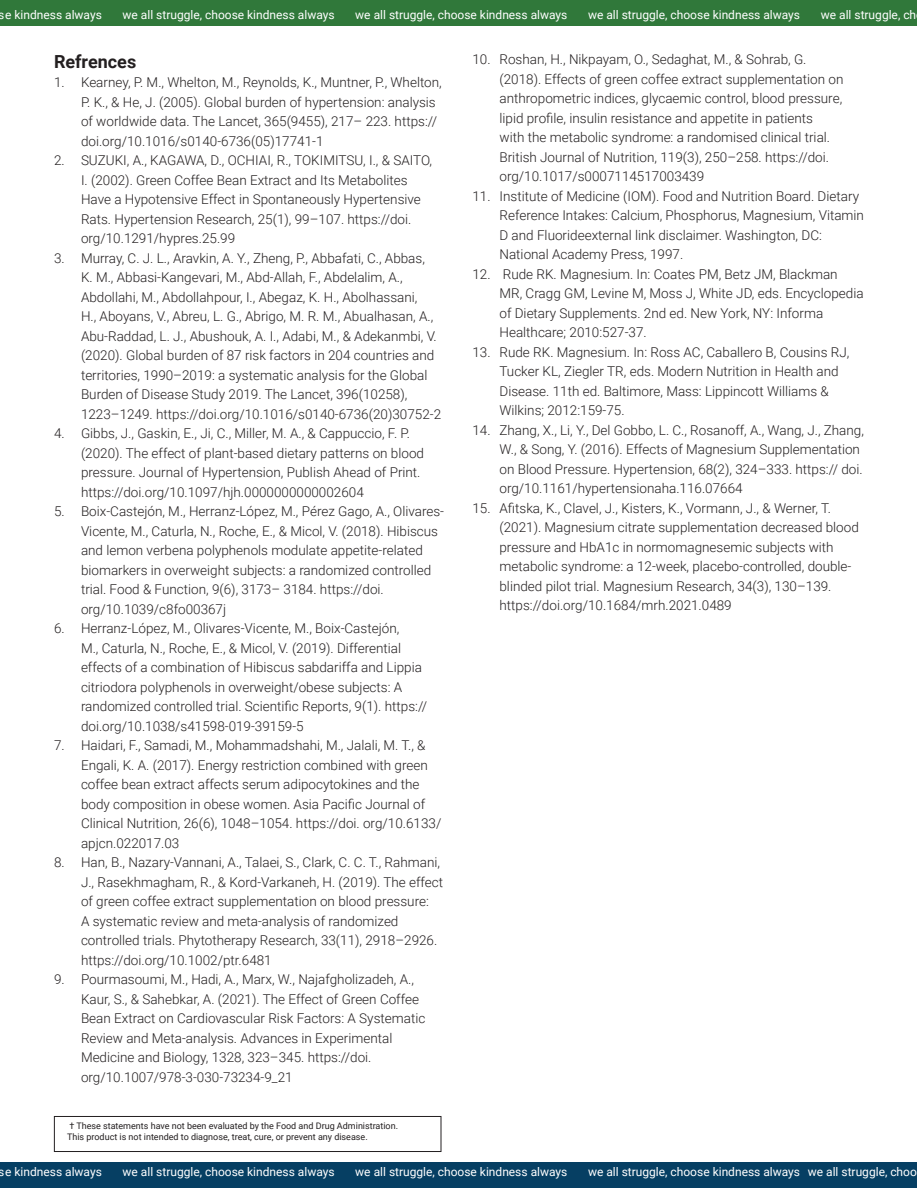
<style>
.page{position:relative;width:918px;height:1188px;background:#fff}
.page>*{position:absolute;margin:0;border:0;box-sizing:border-box;transform-origin:0 0}
.t1{font:700 18px "Roboto";color:#231f20}
.t2{font:300 13.5px/19.5px "Roboto";color:#231f20}
.t3{font:12px "Roboto";color:#fff}
.t4{font:9px/10.8px "Roboto";color:#231f20}
</style>
<div class="page">
<div style="left:1px;top:0;width:916px;height:26px;background:#30783a"></div>
<div style="left:1px;top:1162px;width:916px;height:26px;background:#063f63"></div>
<div style="left:54px;top:1116px;width:387px;height:36px;border:1px solid #231f20"></div>
<p class="t3" style="left:-1px;top:6px;width:104px">se kindness always</p>
<p class="t3" style="left:123px;top:6px;width:214px">we all struggle, choose kindness always</p>
<p class="t3" style="left:355px;top:6px;width:214px">we all struggle, choose kindness always</p>
<p class="t3" style="left:588px;top:6px;width:214px">we all struggle, choose kindness always</p>
<p class="t3" style="left:821px;top:6px;width:97px">we all struggle, ch</p>
<p class="t1" style="left:54px;top:48px;width:84px">Refrences</p>
<p class="t2" style="left:81px;top:72px;width:362px;text-indent:-27px">1. Kearney, P. M., Whelton, M., Reynolds, K., Muntner, P., Whelton, P. K., &amp; He, J. (2005). Global burden of hypertension: analysis of worldwide data. The Lancet, 365(9455), 217– 223. https:// doi.org/10.1016/s0140-6736(05)17741-1</p>
<p class="t2" style="left:81px;top:150px;width:353px;text-indent:-27px">2. SUZUKI, A., KAGAWA, D., OCHIAI, R., TOKIMITSU, I., &amp; SAITO, I. (2002). Green Coffee Bean Extract and Its Metabolites Have a Hypotensive Effect in Spontaneously Hypertensive Rats. Hypertension Research, 25(1), 99–107. https://doi. org/10.1291/hypres.25.99</p>
<p class="t2" style="left:81px;top:247px;width:362px;text-indent:-27px">3. Murray, C. J. L., Aravkin, A. Y., Zheng, P., Abbafati, C., Abbas,<br>K. M., Abbasi-Kangevari, M., Abd-Allah, F., Abdelalim, A., Abdollahi, M., Abdollahpour, I., Abegaz, K. H., Abolhassani,<br>H., Aboyans, V., Abreu, L. G., Abrigo, M. R. M., Abualhasan, A., Abu-Raddad, L. J., Abushouk, A. I., Adabi, M., &amp; Adekanmbi, V. (2020). Global burden of 87 risk factors in 204 countries and territories, 1990–2019: a systematic analysis for the Global Burden of Disease Study 2019. The Lancet, 396(10258), 1223–1249. https://doi.org/10.1016/s0140-6736(20)30752-2</p>
<p class="t2" style="left:81px;top:423px;width:345px;text-indent:-27px">4. Gibbs, J., Gaskin, E., Ji, C., Miller, M. A., &amp; Cappuccio, F. P. (2020). The effect of plant-based dietary patterns on blood pressure. Journal of Hypertension, Publish Ahead of Print. https://doi.org/10.1097/hjh.0000000000002604</p>
<p class="t2" style="left:81px;top:501px;width:365px;text-indent:-27px">5. Boix-Castejón, M., Herranz-López, M., Pérez Gago, A., Olivares-Vicente, M., Caturla, N., Roche, E., &amp; Micol, V. (2018). Hibiscus and lemon verbena polyphenols modulate appetite-related biomarkers in overweight subjects: a randomized controlled trial. Food &amp; Function, 9(6), 3173– 3184. https://doi. org/10.1039/c8fo00367j</p>
<p class="t2" style="left:81px;top:618px;width:348px;text-indent:-27px">6. Herranz-López, M., Olivares-Vicente, M., Boix-Castejón,<br>M., Caturla, N., Roche, E., &amp; Micol, V. (2019). Differential effects of a combination of Hibiscus sabdariffa and Lippia citriodora polyphenols in overweight/obese subjects: A randomized controlled trial. Scientific Reports, 9(1). https:// doi.org/10.1038/s41598-019-39159-5</p>
<p class="t2" style="left:81px;top:735px;width:362px;text-indent:-27px">7. Haidari, F., Samadi, M., Mohammadshahi, M., Jalali, M. T., &amp; Engali, K. A. (2017). Energy restriction combined with green coffee bean extract affects serum adipocytokines and the body composition in obese women. Asia Pacific Journal of Clinical Nutrition, 26(6), 1048–1054. https://doi. org/10.6133/ apjcn.022017.03</p>
<p class="t2" style="left:81px;top:852px;width:364px;text-indent:-27px">8. Han, B., Nazary-Vannani, A., Talaei, S., Clark, C. C. T., Rahmani, J., Rasekhmagham, R., &amp; Kord-Varkaneh, H. (2019). The effect of green coffee extract supplementation on blood pressure:<br>A systematic review and meta-analysis of randomized controlled trials. Phytotherapy Research, 33(11), 2918–2926. https://doi.org/10.1002/ptr.6481</p>
<p class="t2" style="left:81px;top:969px;width:346px;text-indent:-27px">9. Pourmasoumi, M., Hadi, A., Marx, W., Najafgholizadeh, A., Kaur, S., &amp; Sahebkar, A. (2021). The Effect of Green Coffee Bean Extract on Cardiovascular Risk Factors: A Systematic Review and Meta-analysis. Advances in Experimental Medicine and Biology, 1328, 323–345. https://doi. org/10.1007/978-3-030-73234-9_21</p>
<p class="t4" style="left:67px;top:1120px;width:332px">† These statements have not been evaluated by the Food and Drug Administration.<br>This product is not intended to diagnose, treat, cure, or prevent any disease.</p>
<p class="t2" style="left:500px;top:49px;width:345px;text-indent:-27px">10. Roshan, H., Nikpayam, O., Sedaghat, M., &amp; Sohrab, G. (2018). Effects of green coffee extract supplementation on anthropometric indices, glycaemic control, blood pressure, lipid profile, insulin resistance and appetite in patients<br>with the metabolic syndrome: a randomised clinical trial.<br>British Journal of Nutrition, 119(3), 250–258. https://doi. org/10.1017/s0007114517003439</p>
<p class="t2" style="left:500px;top:186px;width:366px;text-indent:-27px">11. Institute of Medicine (IOM). Food and Nutrition Board. Dietary Reference Intakes: Calcium, Phosphorus, Magnesium, Vitamin D and Fluorideexternal link disclaimer. Washington, DC:<br>National Academy Press, 1997.</p>
<p class="t2" style="left:500px;top:264px;width:366px;text-indent:-27px">12. Rude RK. Magnesium. In: Coates PM, Betz JM, Blackman MR, Cragg GM, Levine M, Moss J, White JD, eds. Encyclopedia of Dietary Supplements. 2nd ed. New York, NY: Informa Healthcare; 2010:527-37.</p>
<p class="t2" style="left:500px;top:342px;width:351px;text-indent:-27px">13. Rude RK. Magnesium. In: Ross AC, Caballero B, Cousins RJ, Tucker KL, Ziegler TR, eds. Modern Nutrition in Health and Disease. 11th ed. Baltimore, Mass: Lippincott Williams &amp; Wilkins; 2012:159-75.</p>
<p class="t2" style="left:500px;top:420px;width:366px;text-indent:-27px">14. Zhang, X., Li, Y., Del Gobbo, L. C., Rosanoff, A., Wang, J., Zhang, W., &amp; Song, Y. (2016). Effects of Magnesium Supplementation on Blood Pressure. Hypertension, 68(2), 324–333. https:// doi. org/10.1161/hypertensionaha.116.07664</p>
<p class="t2" style="left:500px;top:498px;width:361px;text-indent:-27px">15. Afitska, K., Clavel, J., Kisters, K., Vormann, J., &amp; Werner, T. (2021). Magnesium citrate supplementation decreased blood pressure and HbA1c in normomagnesemic subjects with metabolic syndrome: a 12-week, placebo-controlled, double&shy;blinded pilot trial. Magnesium Research, 34(3), 130–139. https://doi.org/10.1684/mrh.2021.0489</p>
<p class="t3" style="left:-1px;top:1164px;width:104px">se kindness always</p>
<p class="t3" style="left:123px;top:1164px;width:214px">we all struggle, choose kindness always</p>
<p class="t3" style="left:355px;top:1164px;width:214px">we all struggle, choose kindness always</p>
<p class="t3" style="left:588px;top:1164px;width:214px">we all struggle, choose kindness always</p>
<p class="t3" style="left:808px;top:1164px;width:111px">we all struggle, choo</p>
</div>
